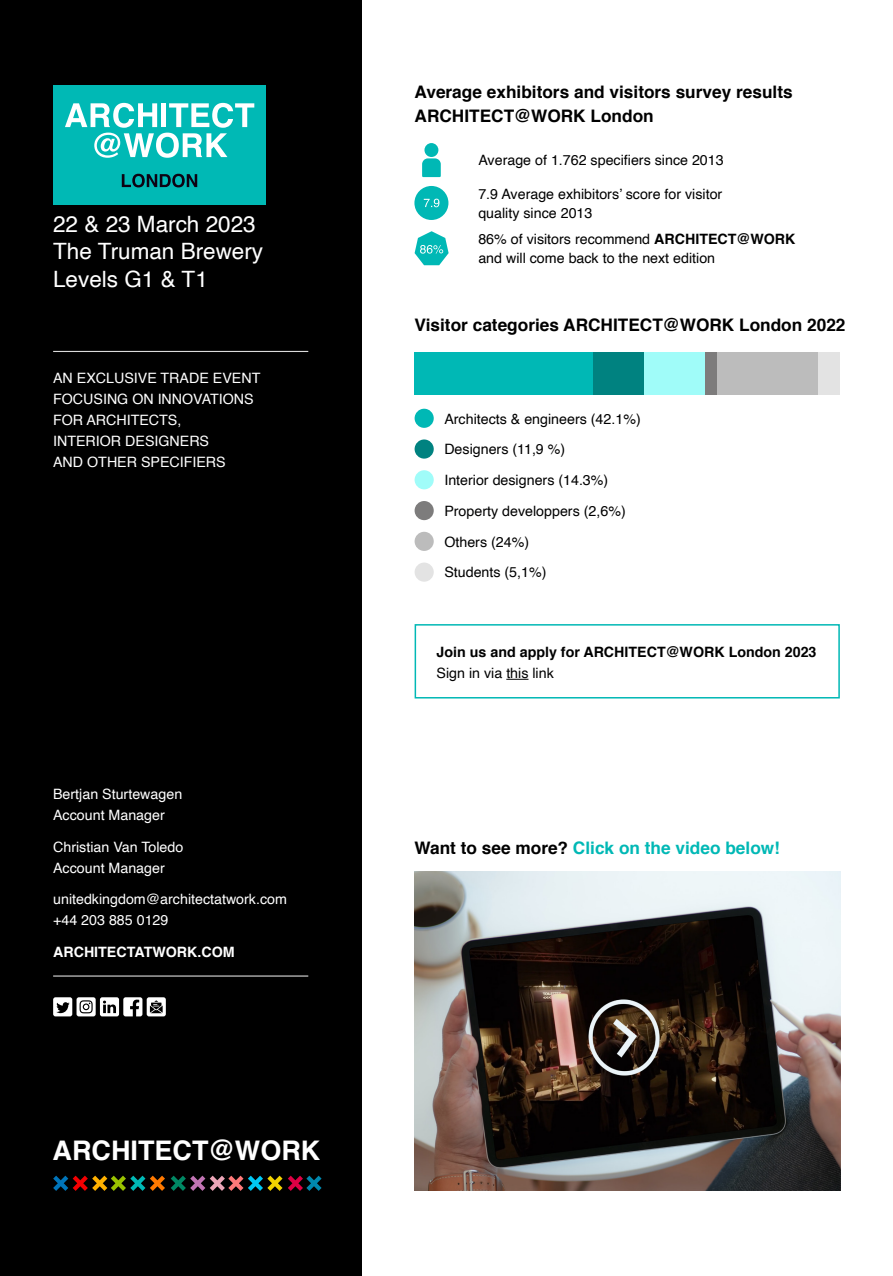
<style>
.page{position:relative;width:893px;height:1276px;background:#fff}
.page>*{position:absolute;margin:0;border:0;box-sizing:border-box;transform-origin:0 0}
.t1{font:700 27px "Helvetica";color:#fff}
.t2{font:22.5px/27.8px "Helvetica";color:#fff}
.t3{font:700 17.25px/24px "Helvetica";color:#000}
.t4{font:700 17.25px "Helvetica";color:#00b8b5}
.t5{font:14.25px/21px "Helvetica";color:#fff}
.t6{font:14.25px/18.8px "Helvetica";color:#000}
.t7{font:14.25px/30.8px "Helvetica";color:#000001}
.t8{font:700 14.25px "Helvetica";color:#000}
.t9{font:700 14.25px "Helvetica";color:#fff}
.s1{font-weight:700}
.s2{color:#000}
</style>
<div class="page">
<div style="left:0;top:0;width:361px;height:1276px;background:#000"></div>
<div style="left:414px;top:186px;width:34px;height:34px;background:#00b8b5;border-radius:50%"></div>
<svg style="left:53px;top:1175px;width:112px;height:16px"></svg>
<svg style="left:171px;top:1175px;width:151px;height:16px"></svg>
<div style="left:53px;top:85px;width:213px;height:119px;background:#00b9b5"></div>
<svg style="left:65px;top:103px;width:189px;height:55px"></svg>
<svg style="left:122px;top:174px;width:75px;height:13px"></svg>
<hr style="left:53px;top:351px;width:255px;height:1px;background:#dbdbdb">
<hr style="left:53px;top:975px;width:255px;height:1px;background:#dbdbdb">
<div style="left:415px;top:352px;width:179px;height:43px;background:#00b8b5"></div>
<div style="left:594px;top:352px;width:50px;height:43px;background:#008280"></div>
<div style="left:644px;top:352px;width:61px;height:43px;background:#a0fcf9"></div>
<div style="left:415px;top:409px;width:19px;height:19px;background:#00b8b5;border-radius:50%"></div>
<div style="left:415px;top:470px;width:19px;height:19px;background:#a0fcf9;border-radius:50%"></div>
<div style="left:415px;top:439px;width:19px;height:19px;background:#008280;border-radius:50%"></div>
<div style="left:415px;top:501px;width:19px;height:19px;background:#7d7c7c;border-radius:50%"></div>
<div style="left:415px;top:532px;width:19px;height:19px;background:#bcbcbc;border-radius:50%"></div>
<div style="left:415px;top:562px;width:19px;height:20px;background:#e3e3e3;border-radius:50%"></div>
<svg style="left:422px;top:143px;width:19px;height:34px"></svg>
<svg style="left:53px;top:997px;width:113px;height:19px"></svg>
<svg style="left:415px;top:231px;width:34px;height:34px"></svg>
<div style="left:716px;top:352px;width:102px;height:43px;background:#bcbcbc"></div>
<div style="left:705px;top:352px;width:11px;height:43px;background:#7d7c7c"></div>
<div style="left:818px;top:352px;width:22px;height:43px;background:#e3e3e3"></div>
<svg style="left:506px;top:679px;width:22px;height:1px"></svg>
<div style="left:415px;top:624px;width:425px;height:74px;border:2px solid #00b8b5"></div>
<img style="left:415px;top:871px;width:426px;height:320px">
<svg style="left:424px;top:199px;width:15px;height:8px"></svg>
<h2 class="t2" style="left:53px;top:211px;width:212px">22 &amp; 23 March 2023<br>The Truman Brewery<br>Levels G1 &amp; T1</h2>
<p class="t5" style="left:53px;top:368px;width:209px">AN EXCLUSIVE TRADE EVENT<br>FOCUSING ON INNOVATIONS<br>FOR ARCHITECTS,<br>INTERIOR DESIGNERS<br>AND OTHER SPECIFIERS</p>
<p class="t5" style="left:53px;top:784px;width:131px">Bertjan Sturtewagen<br>Account Manager</p>
<p class="t5" style="left:53px;top:836px;width:132px">Christian Van Toledo<br>Account Manager</p>
<p class="t5" style="left:53px;top:889px;width:235px">unitedkingdom@architectatwork.com +44 203 885 0129</p>
<p class="t9" style="left:53px;top:940px;width:183px">ARCHITECTATWORK.COM</p>
<h1 class="t1" style="left:53px;top:1128px;width:269px">ARCHITECT@WORK</h1>
<p class="t3" style="left:415px;top:80px;width:380px">Average exhibitors and visitors survey results<br>ARCHITECT@WORK London</p>
<p class="t6" style="left:478px;top:151px;width:247px">Average of 1.762 specifiers since 2013</p>
<p class="t6" style="left:478px;top:185px;width:245px">7.9 Average exhibitors’ score for visitor quality since 2013</p>
<p class="t6" style="left:478px;top:230px;width:319px">86% of visitors recommend <span class="s1">ARCHITECT@WORK </span>and will come back to the next edition</p>
<p class="t3" style="left:415px;top:313px;width:432px">Visitor categories ARCHITECT@WORK London 2022</p>
<p class="t7" style="left:444px;top:404px;width:198px">Architects &amp; engineers (42.1%)</p>
<p class="t7" style="left:444px;top:434px;width:122px">Designers (11,9 %)</p>
<p class="t7" style="left:444px;top:465px;width:165px">Interior designers (14.3%)</p>
<p class="t7" style="left:444px;top:496px;width:183px">Property developpers (2,6%)<br>Others (24%)<br>Students (5,1%)</p>
<p class="t8" style="left:437px;top:640px;width:381px">Join us and apply for ARCHITECT@WORK London 2023</p>
<p class="t6" style="left:437px;top:664px;width:119px">Sign in via this link</p>
<p class="t4" style="left:414px;top:834px;width:367px"><span class="s2">Want to see more?</span> Click on the video below!</p>
</div>
